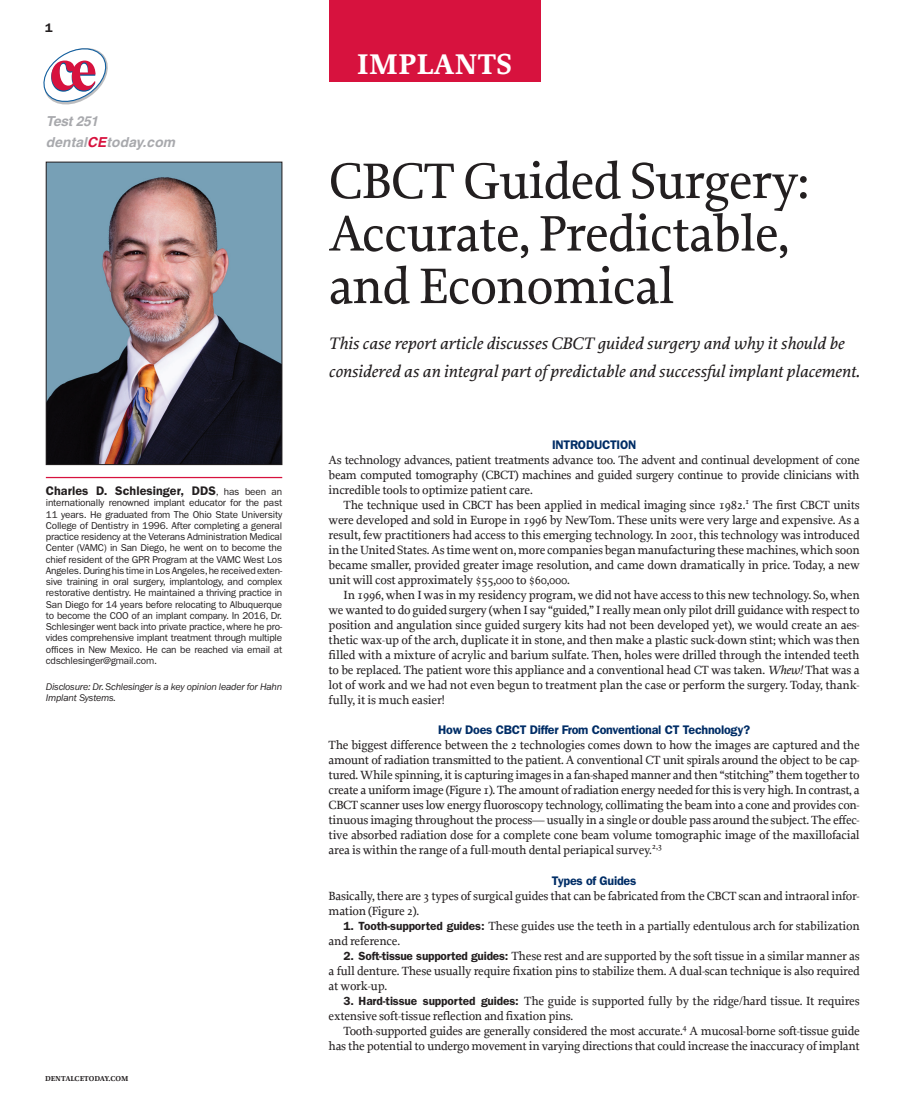
<style>
.page{position:relative;width:923px;height:1103px;background:#fff}
.page>*{position:absolute;margin:0;border:0;box-sizing:border-box;transform-origin:0 0}
.Clinical_Headline{font:500 52.5px/52.5px "Proforma";letter-spacing:-.02em;color:#231f20}
.t1{font:700 30px "Proforma";color:#fff}
.Clinical_Subhead{font:italic 500 17.5px/27.5px "Proforma";color:#231f20}
.Disclosure{font:italic 700 13.75px "Helvetica";letter-spacing:.01em;color:#a8a9ad}
.Body_Text{font:500 12.5px/15px "Proforma";letter-spacing:-.02em;color:#231f20;text-align:justify}
.Body_Text_first_Para{font:500 12.5px/15px "Proforma";letter-spacing:-.025em;color:#231f20;text-align:justify}
.Subhead_2{font:600 12.5px "Franklin Gothic";letter-spacing:-.02em;color:#002d66}
.Author_Bio{font:600 12.5px "Franklin Gothic";letter-spacing:.005em;color:#231f20}
.Subhead_1{font:600 12.5px "Franklin Gothic";letter-spacing:-.02em;color:#002d66}
.Author_Bio-2{font:10px/11.2px "Franklin Gothic";letter-spacing:-.02em;color:#231f20;text-align:justify}
.Disclosure-2{font:italic 10px/11.2px "Franklin Gothic";letter-spacing:-.02em;color:#231f20}
.t2{font:700 7.5px "Proforma";color:#231f20}
.s1{color:#d7123e}
.s2{font-weight:400;font-size:10px}
.s3{font-style:italic}
.s4{font-family:"Franklin Gothic";font-weight:600;font-size:11.88px}
</style>
<div class="page">
<div style="left:328px;top:0;width:212px;height:81px;background:#d7123e"></div>
<img style="left:48px;top:164px;width:232px;height:299px">
<div style="left:46px;top:162px;width:236px;height:303px;border:1px solid #231f20"></div>
<hr style="left:46px;top:477px;width:236px;height:1px;background:#d7123e">
<svg style="left:43px;top:48px;width:65px;height:56px"></svg>
<p class="Author_Bio" style="left:45px;top:20px;width:9px">1</p>
<p class="Disclosure" style="left:46px;top:113px;width:54px">Test 251</p>
<p class="Disclosure" style="left:46px;top:134px;width:131px">dental<span class="s1">CE</span>today.com</p>
<p class="Author_Bio" style="left:46px;top:483px;width:238px">Charles D. Schlesinger, DDS<span class="s2">, has been an</span></p>
<p class="Author_Bio-2" style="left:46px;top:497px;width:238px">internationally renowned implant educator for the past 11 years. He graduated from The Ohio State University College of Dentistry in 1996. After completing a general practice residency at the Veterans Administration Medical Center (VAMC) in San Diego, he went on to become the chief resident of the GPR Program at the VAMC West Los Angeles. During his time in Los Angeles, he received exten&shy;sive training in oral surgery, implantology, and complex restorative dentistry. He maintained a thriving practice in San Diego for 14 years before relocating to Albuquerque to become the COO of an implant company. In 2016, Dr.<br>Schlesinger went back into private practice, where he pro&shy;vides comprehensive implant treatment through multiple offices in New Mexico. He can be reached via email at cdschlesinger@gmail.com.</p>
<p class="Disclosure-2" style="left:46px;top:681px;width:238px">Disclosure: Dr. Schlesinger is a key opinion leader for Hahn<br>Implant Systems.</p>
<p class="t2" style="left:45px;top:1073px;width:85px">DENTALCETODAY.COM</p>
<p class="t1" style="left:357px;top:45px;width:157px">IMPLANTS</p>
<p class="Clinical_Headline" style="left:328px;top:154px;width:482px">CBCT Guided Surgery:<br>Accurate, Predictable, and Economical</p>
<p class="Clinical_Subhead" style="left:328px;top:330px;width:532px">This case report article discusses CBCT guided surgery and why it should be considered as an integral part of predictable and successful implant placement.</p>
<p class="Subhead_1" style="left:552px;top:437px;width:86px">INTRODUCTION</p>
<p class="Body_Text_first_Para" style="left:328px;top:452px;width:532px">As technology advances, patient treatments advance too. The advent and continual development of cone beam computed tomography (CBCT) machines and guided surgery continue to provide clinicians with incredible tools to optimize patient care.</p>
<p class="Body_Text" style="left:328px;top:497px;width:532px;text-indent:15px">The technique used in CBCT has been applied in medical imaging since 1982.<sup>1</sup> The first CBCT units were developed and sold in Europe in 1996 by NewTom. These units were very large and expensive. As a result, few practitioners had access to this emerging technology. In 2001, this technology was introduced in the United States. As time went on, more companies began manufacturing these machines, which soon became smaller, provided greater image resolution, and came down dramatically in price. Today, a new unit will cost approximately $55,000 to $60,000.</p>
<p class="Body_Text" style="left:328px;top:587px;width:532px;text-indent:15px">In 1996, when I was in my residency program, we did not have access to this new technology. So, when we wanted to do guided surgery (when I say “guided,” I really mean only pilot drill guidance with respect to position and angulation since guided surgery kits had not been developed yet), we would create an aes&shy;thetic wax-up of the arch, duplicate it in stone, and then make a plastic suck-down stint; which was then filled with a mixture of acrylic and barium sulfate. Then, holes were drilled through the intended teeth to be replaced. The patient wore this appliance and a conventional head CT was taken. <span class="s3">Whew!</span> That was a lot of work and we had not even begun to treatment plan the case or perform the surgery. Today, thank&shy;fully, it is much easier!</p>
<p class="Subhead_2" style="left:438px;top:722px;width:313px">How Does CBCT Differ From Conventional CT Technology?</p>
<p class="Body_Text_first_Para" style="left:328px;top:737px;width:532px">The biggest difference between the 2 technologies comes down to how the images are captured and the amount of radiation transmitted to the patient. A conventional CT unit spirals around the object to be cap&shy;tured. While spinning, it is capturing images in a fan-shaped manner and then “stitching” them together to create a uniform image (Figure 1). The amount of radiation energy needed for this is very high. In contrast, a CBCT scanner uses low energy fluoroscopy technology, collimating the beam into a cone and provides con&shy;tinuous imaging throughout the process— usually in a single or double pass around the subject. The effec&shy;tive absorbed radiation dose for a complete cone beam volume tomographic image of the maxillofacial area is within the range of a full-mouth dental periapical survey.<sup>2,3</sup></p>
<p class="Subhead_2" style="left:552px;top:872px;width:86px">Types of Guides</p>
<p class="Body_Text_first_Para" style="left:328px;top:887px;width:532px">Basically, there are 3 types of surgical guides that can be fabricated from the CBCT scan and intraoral infor&shy;mation (Figure 2).</p>
<p class="Body_Text" style="left:328px;top:917px;width:532px;text-indent:15px"><span class="s4">1. Tooth-supported guides:</span> These guides use the teeth in a partially edentulous arch for stabilization and reference.</p>
<p class="Body_Text" style="left:328px;top:947px;width:532px;text-indent:15px"><span class="s4">2. Soft-tissue supported guides:</span> These rest and are supported by the soft tissue in a similar manner as a full denture. These usually require fixation pins to stabilize them. A dual-scan technique is also required at work-up.</p>
<p class="Body_Text" style="left:328px;top:992px;width:532px;text-indent:15px"><span class="s4">3. Hard-tissue supported guides:</span> The guide is supported fully by the ridge/hard tissue. It requires extensive soft-tissue reflection and fixation pins.</p>
<p class="Body_Text" style="left:328px;top:1022px;width:532px;text-align:right">Tooth-supported guides are generally considered the most accurate.<sup>4</sup> A mucosal-borne soft-tissue guide has the potential to undergo movement in varying directions that could increase the inaccuracy of implant</p>
</div>
